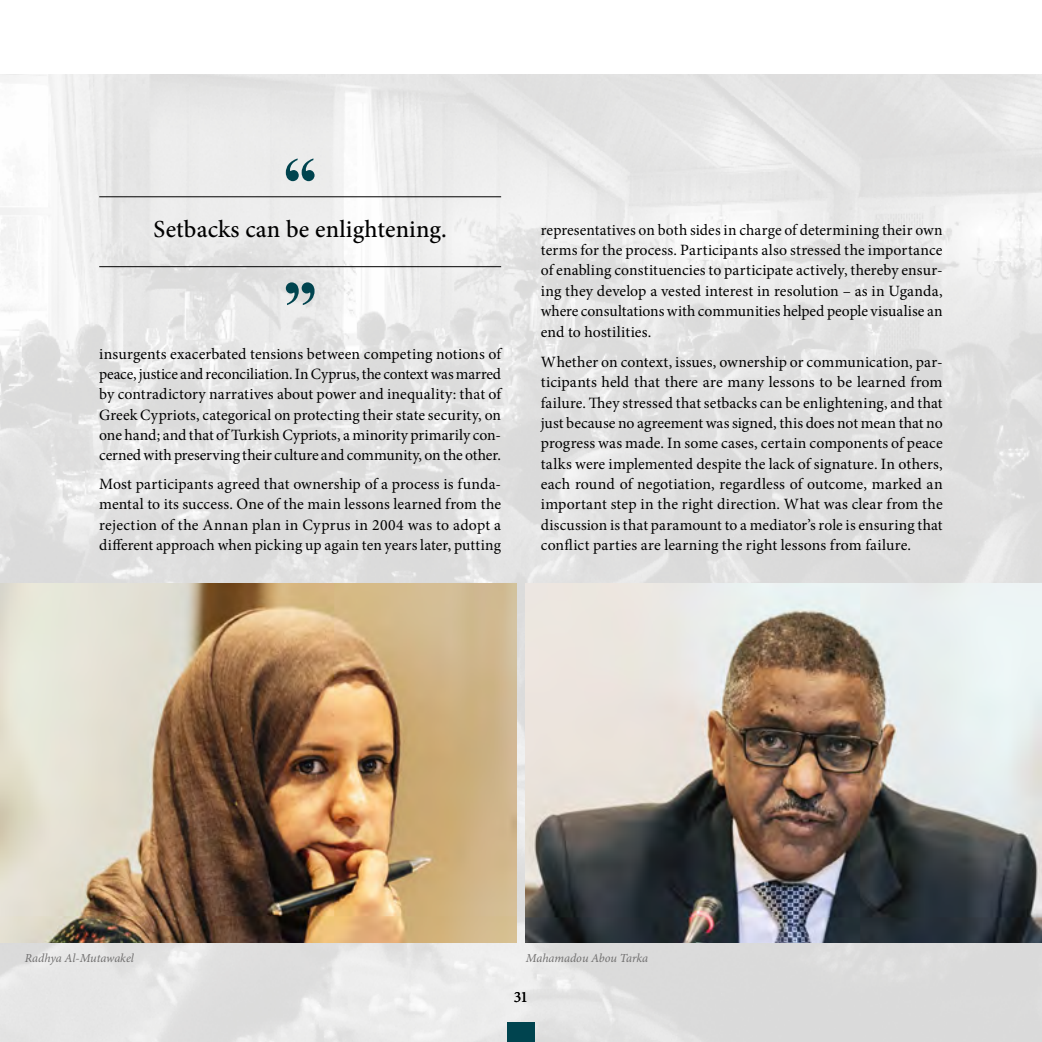
<style>
.page{position:relative;width:1042px;height:1042px;background:#fff}
.page>*{position:absolute;margin:0;border:0;box-sizing:border-box;transform-origin:0 0}
.t1{font:500 24.5px "Minion Pro";letter-spacing:.005em;color:#000}
.t2{font:15.75px/20.3px "Minion Pro";letter-spacing:.005em;color:#000;text-align:justify}
.t3{font:italic 12.25px "Minion Pro";letter-spacing:-.005em;color:#706f6f}
</style>
<div class="page">
<img style="left:0;top:74px;width:1042px;height:968px">
<img style="left:526px;top:583px;width:516px;height:360px">
<img style="left:0;top:583px;width:516px;height:360px">
<hr style="left:99px;top:196px;width:402px;height:1px;background:#000">
<hr style="left:99px;top:266px;width:402px;height:1px;background:#000">
<svg style="left:286px;top:158px;width:28px;height:23px"></svg>
<svg style="left:286px;top:282px;width:28px;height:23px"></svg>
<div style="left:507px;top:1022px;width:28px;height:20px;background:#00444f"></div>
<h1 class="t1" style="left:153px;top:212px;width:295px">Setbacks can be enlightening.</h1>
<p class="t2" style="left:99px;top:343px;width:403px">insurgents exacerbated tensions between competing notions of peace, justice and reconciliation. In Cyprus, the context was marred by contradictory narratives about power and inequality: that of Greek Cypriots, categorical on protecting their state security, on one hand; and that of Turkish Cypriots, a minority primarily con&shy;cerned with preserving their culture and community, on the other.</p>
<p class="t2" style="left:99px;top:474px;width:403px">Most participants agreed that ownership of a process is funda&shy;mental to its success. One of the main lessons learned from the rejection of the Annan plan in Cyprus in 2004 was to adopt a different approach when picking up again ten years later, putting</p>
<p class="t2" style="left:541px;top:220px;width:403px">representatives on both sides in charge of determining their own terms for the process. Participants also stressed the importance of enabling constituencies to participate actively, thereby ensur&shy;ing they develop a vested interest in resolution – as in Uganda, where consultations with communities helped people visualise an end to hostilities.</p>
<p class="t2" style="left:541px;top:352px;width:403px">Whether on context, issues, ownership or communication, par&shy;ticipants held that there are many lessons to be learned from failure. They stressed that setbacks can be enlightening, and that just because no agreement was signed, this does not mean that no progress was made. In some cases, certain components of peace talks were implemented despite the lack of signature. In others, each round of negotiation, regardless of outcome, marked an important step in the right direction. What was clear from the discussion is that paramount to a mediator’s role is ensuring that conflict parties are learning the right lessons from failure.</p>
<p class="t3" style="left:25px;top:950px;width:111px">Radhya Al-Mutawakel</p>
<p class="t3" style="left:526px;top:950px;width:124px">Mahamadou Abou Tarka</p>
<p class="t2" style="left:514px;top:987px;width:16px">31</p>
</div>
